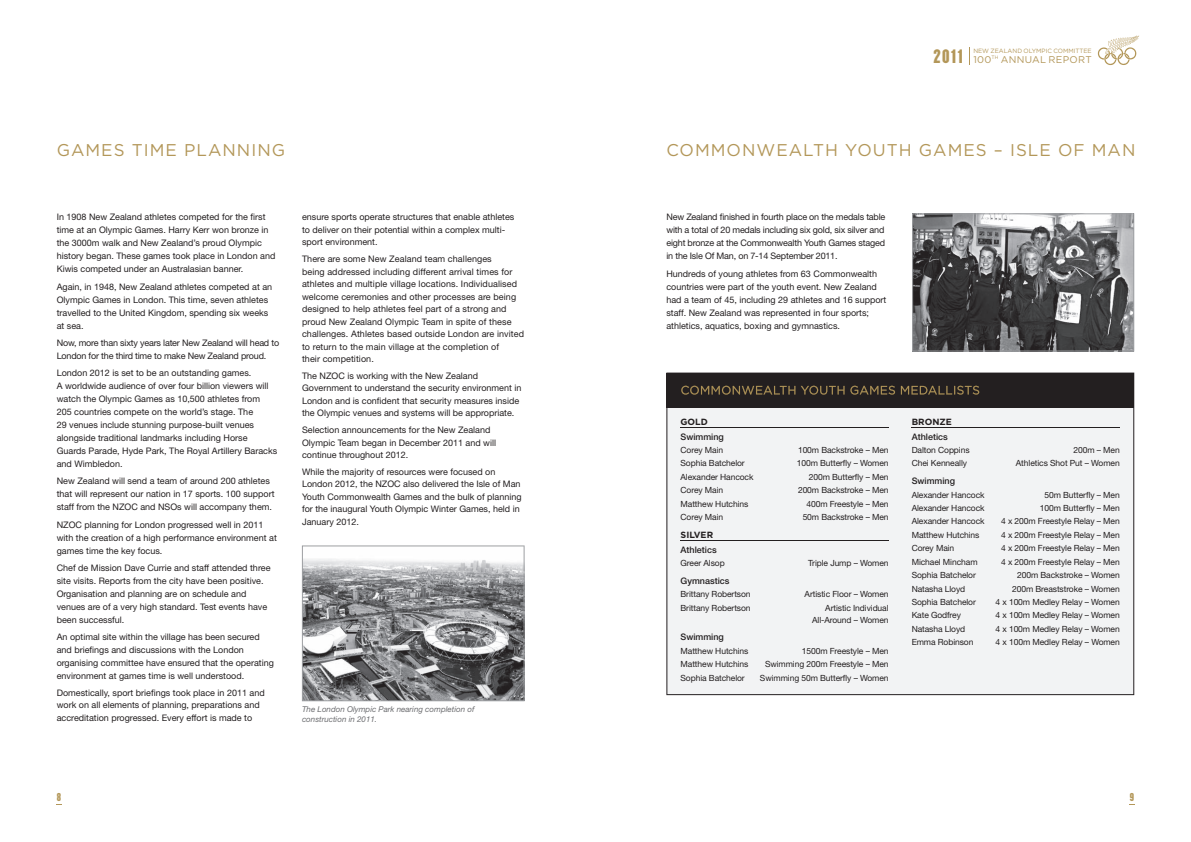
<style>
.page{position:relative;width:1191px;height:842px;background:#fff}
.page>*{position:absolute;margin:0;border:0;box-sizing:border-box;transform-origin:0 0}
.t1{font:17px "Gotham HTF";letter-spacing:.06em;color:#b39759}
.t2{font:17px "Champion HTF Lightweight";color:#b39759}
.t3{font:10px "Champion HTF Lightweight";color:#b39759}
.t4{font:9.7px "Gotham HTF";letter-spacing:.03em;color:#b39759}
.t5{font:9px/13px "Helvetica Neue";color:#231f20}
.t6{font:9px/13px "Helvetica Neue";letter-spacing:-.02em;color:#231f20}
.t7{font:500 9px "Helvetica Neue";color:#231f20}
.t8{font:700 9px "Gotham HTF";color:#231f20}
.t9{font:8.5px/12px "Helvetica Neue";letter-spacing:-.01em;color:#231f20;text-align:right}
.t10{font:italic 8px/10px "Helvetica Neue";color:#6c6d70}
.t11{font:6.2px "Gotham HTF";color:#b39759}
</style>
<div class="page">
<svg style="left:1097px;top:35px;width:42px;height:30px"></svg>
<svg style="left:969px;top:47px;width:1px;height:18px"></svg>
<div style="left:666px;top:407px;width:468px;height:288px;background:#f2f3f4"></div>
<div style="left:666px;top:373px;width:468px;height:34px;background:#231f20"></div>
<svg style="left:912px;top:213px;width:222px;height:138px;background:#6a6a6b"></svg>
<svg style="left:681px;top:386px;width:298px;height:9px"></svg>
<hr style="left:680px;top:428px;width:209px;height:1px;background:#231f20">
<hr style="left:680px;top:541px;width:209px;height:1px;background:#231f20">
<hr style="left:911px;top:428px;width:209px;height:1px;background:#231f20">
<svg style="left:302px;top:545px;width:222px;height:156px;background:#97989a"></svg>
<h1 class="t1" style="left:57px;top:140px;width:230px">GAMES TIME PLANNING</h1>
<p class="t5" style="left:57px;top:211px;width:220px">In 1908 New Zealand athletes competed for the first time at an Olympic Games. Harry Kerr won bronze in the 3000m walk and New Zealand’s proud Olympic history began. These games took place in London and Kiwis competed under an Australasian banner.</p>
<p class="t5" style="left:57px;top:280px;width:217px">Again, in 1948, New Zealand athletes competed at an Olympic Games in London. This time, seven athletes travelled to the United Kingdom, spending six weeks at sea.</p>
<p class="t6" style="left:57px;top:336px;width:224px">Now, more than sixty years later New Zealand will head to<br>London for the third time to make New Zealand proud.</p>
<p class="t5" style="left:57px;top:366px;width:222px">London 2012 is set to be an outstanding games.<br>A worldwide audience of over four billion viewers will watch the Olympic Games as 10,500 athletes from<br>205 countries compete on the world’s stage. The<br>29 venues include stunning purpose-built venues alongside traditional landmarks including Horse Guards Parade, Hyde Park, The Royal Artillery Baracks and Wimbledon.</p>
<p class="t5" style="left:57px;top:475px;width:219px">New Zealand will send a team of around 200 athletes that will represent our nation in 17 sports. 100 support staff from the NZOC and NSOs will accompany them.</p>
<p class="t5" style="left:57px;top:518px;width:222px">NZOC planning for London progressed well in 2011 with the creation of a high performance environment at games time the key focus.</p>
<p class="t5" style="left:57px;top:561px;width:215px">Chef de Mission Dave Currie and staff attended three site visits. Reports from the city have been positive.<br>Organisation and planning are on schedule and venues are of a very high standard. Test events have been successful.</p>
<p class="t5" style="left:57px;top:630px;width:219px">An optimal site within the village has been secured and briefings and discussions with the London organising committee have ensured that the operating environment at games time is well understood.</p>
<p class="t5" style="left:57px;top:686px;width:210px;line-height:12.5px">Domestically, sport briefings took place in 2011 and work on all elements of planning, preparations and accreditation progressed. Every effort is made to</p>
<p class="t5" style="left:302px;top:211px;width:214px;line-height:12.5px">ensure sports operate structures that enable athletes to deliver on their potential within a complex multi&shy;sport environment.</p>
<p class="t5" style="left:302px;top:252px;width:224px;line-height:12.5px">There are some New Zealand team challenges<br>being addressed including different arrival times for athletes and multiple village locations. Individualised welcome ceremonies and other processes are being designed to help athletes feel part of a strong and proud New Zealand Olympic Team in spite of these challenges. Athletes based outside London are invited to return to the main village at the completion of<br>their competition.</p>
<p class="t5" style="left:302px;top:369px;width:221px;line-height:12.5px">The NZOC is working with the New Zealand Government to understand the security environment in London and is confident that security measures inside the Olympic venues and systems will be appropriate.</p>
<p class="t5" style="left:302px;top:423px;width:196px;line-height:12.5px">Selection announcements for the New Zealand<br>Olympic Team began in December 2011 and will continue throughout 2012.</p>
<p class="t5" style="left:302px;top:465px;width:221px;line-height:12.6px">While the majority of resources were focused on London 2012, the NZOC also delivered the Isle of Man Youth Commonwealth Games and the bulk of planning for the inaugural Youth Olympic Winter Games, held in January 2012.</p>
<p class="t10" style="left:302px;top:703px;width:174px">The London Olympic Park nearing completion of construction in 2011.</p>
<h1 class="t2" style="left:933px;top:44px;width:32px">2011</h1>
<p class="t11" style="left:973px;top:48px;width:120px">NEW ZEALAND OLYMPIC COMMITTEE</p>
<p class="t4" style="left:973px;top:54px;width:120px">100<sup>TH</sup> ANNUAL REPORT</p>
<h1 class="t1" style="left:666px;top:140px;width:470px">COMMONWEALTH YOUTH GAMES – ISLE OF MAN</h1>
<p class="t6" style="left:666px;top:211px;width:220px">New Zealand finished in fourth place on the medals table with a total of 20 medals including six gold, six silver and eight bronze at the Commonwealth Youth Games staged in the Isle Of Man, on 7-14 September 2011.</p>
<p class="t5" style="left:666px;top:267px;width:221px">Hundreds of young athletes from 63 Commonwealth countries were part of the youth event. New Zealand had a team of 45, including 29 athletes and 16 support staff. New Zealand was represented in four sports; athletics, aquatics, boxing and gymnastics.</p>
<p class="t8" style="left:680px;top:416px;width:29px">GOLD</p>
<p class="t7" style="left:680px;top:431px;width:45px">Swimming</p>
<p class="t9" style="left:680px;top:444px;width:44px">Corey Main</p>
<p class="t9" style="left:798px;top:444px;width:92px">100m Backstroke – Men</p>
<p class="t9" style="left:680px;top:457px;width:66px">Sophia Batchelor</p>
<p class="t9" style="left:796px;top:457px;width:93px">100m Butterfly – Women</p>
<p class="t9" style="left:680px;top:471px;width:74px">Alexander Hancock</p>
<p class="t9" style="left:808px;top:471px;width:81px">200m Butterfly – Men</p>
<p class="t9" style="left:680px;top:484px;width:44px">Corey Main</p>
<p class="t9" style="left:798px;top:484px;width:92px">200m Backstroke – Men</p>
<p class="t9" style="left:680px;top:498px;width:69px">Matthew Hutchins</p>
<p class="t9" style="left:806px;top:498px;width:84px">400m Freestyle – Men</p>
<p class="t9" style="left:680px;top:511px;width:44px">Corey Main</p>
<p class="t9" style="left:802px;top:511px;width:87px">50m Backstroke – Men</p>
<p class="t8" style="left:680px;top:529px;width:34px">SILVER</p>
<p class="t7" style="left:680px;top:544px;width:38px">Athletics</p>
<p class="t9" style="left:680px;top:557px;width:46px">Greer Alsop</p>
<p class="t9" style="left:808px;top:557px;width:82px">Triple Jump – Women</p>
<p class="t7" style="left:680px;top:575px;width:51px">Gymnastics</p>
<p class="t9" style="left:680px;top:588px;width:72px">Brittany Robertson</p>
<p class="t9" style="left:804px;top:588px;width:85px">Artistic Floor – Women</p>
<p class="t9" style="left:680px;top:601px;width:72px">Brittany Robertson</p>
<p class="t9" style="left:812px;top:601px;width:78px">Artistic Individual<br>All-Around – Women</p>
<p class="t7" style="left:680px;top:632px;width:45px">Swimming</p>
<p class="t9" style="left:680px;top:644px;width:69px">Matthew Hutchins</p>
<p class="t9" style="left:802px;top:644px;width:88px">1500m Freestyle – Men</p>
<p class="t9" style="left:680px;top:658px;width:69px">Matthew Hutchins</p>
<p class="t9" style="left:765px;top:658px;width:125px">Swimming 200m Freestyle – Men</p>
<p class="t9" style="left:680px;top:671px;width:66px">Sophia Batchelor</p>
<p class="t9" style="left:760px;top:671px;width:130px">Swimming 50m Butterfly – Women</p>
<p class="t8" style="left:911px;top:416px;width:42px">BRONZE</p>
<p class="t7" style="left:911px;top:431px;width:38px">Athletics</p>
<p class="t9" style="left:911px;top:444px;width:59px">Dalton Coppins</p>
<p class="t9" style="left:1073px;top:444px;width:48px">200m – Men</p>
<p class="t9" style="left:911px;top:457px;width:57px">Chei Kenneally</p>
<p class="t9" style="left:1016px;top:457px;width:105px">Athletics Shot Put – Women</p>
<p class="t7" style="left:911px;top:476px;width:45px">Swimming</p>
<p class="t9" style="left:911px;top:488px;width:74px">Alexander Hancock</p>
<p class="t9" style="left:1044px;top:488px;width:77px">50m Butterfly – Men</p>
<p class="t9" style="left:911px;top:502px;width:74px">Alexander Hancock</p>
<p class="t9" style="left:1039px;top:502px;width:81px">100m Butterfly – Men</p>
<p class="t9" style="left:911px;top:515px;width:74px">Alexander Hancock</p>
<p class="t9" style="left:1001px;top:515px;width:120px">4 x 200m Freestyle Relay – Men</p>
<p class="t9" style="left:911px;top:529px;width:69px">Matthew Hutchins</p>
<p class="t9" style="left:1001px;top:529px;width:120px">4 x 200m Freestyle Relay – Men</p>
<p class="t9" style="left:911px;top:542px;width:44px">Corey Main</p>
<p class="t9" style="left:1001px;top:542px;width:120px">4 x 200m Freestyle Relay – Men</p>
<p class="t9" style="left:911px;top:555px;width:67px">Michael Mincham</p>
<p class="t9" style="left:1001px;top:555px;width:120px">4 x 200m Freestyle Relay – Men</p>
<p class="t9" style="left:911px;top:569px;width:66px">Sophia Batchelor</p>
<p class="t9" style="left:1017px;top:569px;width:104px">200m Backstroke – Women</p>
<p class="t9" style="left:911px;top:582px;width:55px">Natasha Lloyd</p>
<p class="t9" style="left:1012px;top:582px;width:109px">200m Breaststroke – Women</p>
<p class="t9" style="left:911px;top:596px;width:66px">Sophia Batchelor</p>
<p class="t9" style="left:995px;top:596px;width:126px">4 x 100m Medley Relay – Women</p>
<p class="t9" style="left:911px;top:609px;width:51px">Kate Godfrey</p>
<p class="t9" style="left:995px;top:609px;width:126px">4 x 100m Medley Relay – Women</p>
<p class="t9" style="left:911px;top:623px;width:55px">Natasha Lloyd</p>
<p class="t9" style="left:995px;top:623px;width:126px">4 x 100m Medley Relay – Women</p>
<p class="t9" style="left:911px;top:636px;width:63px">Emma Robinson</p>
<p class="t9" style="left:995px;top:636px;width:126px">4 x 100m Medley Relay – Women</p>
<p class="t3" style="left:57px;top:791px;width:6px">8</p>
<p class="t3" style="left:1130px;top:791px;width:6px">9</p>
</div>
